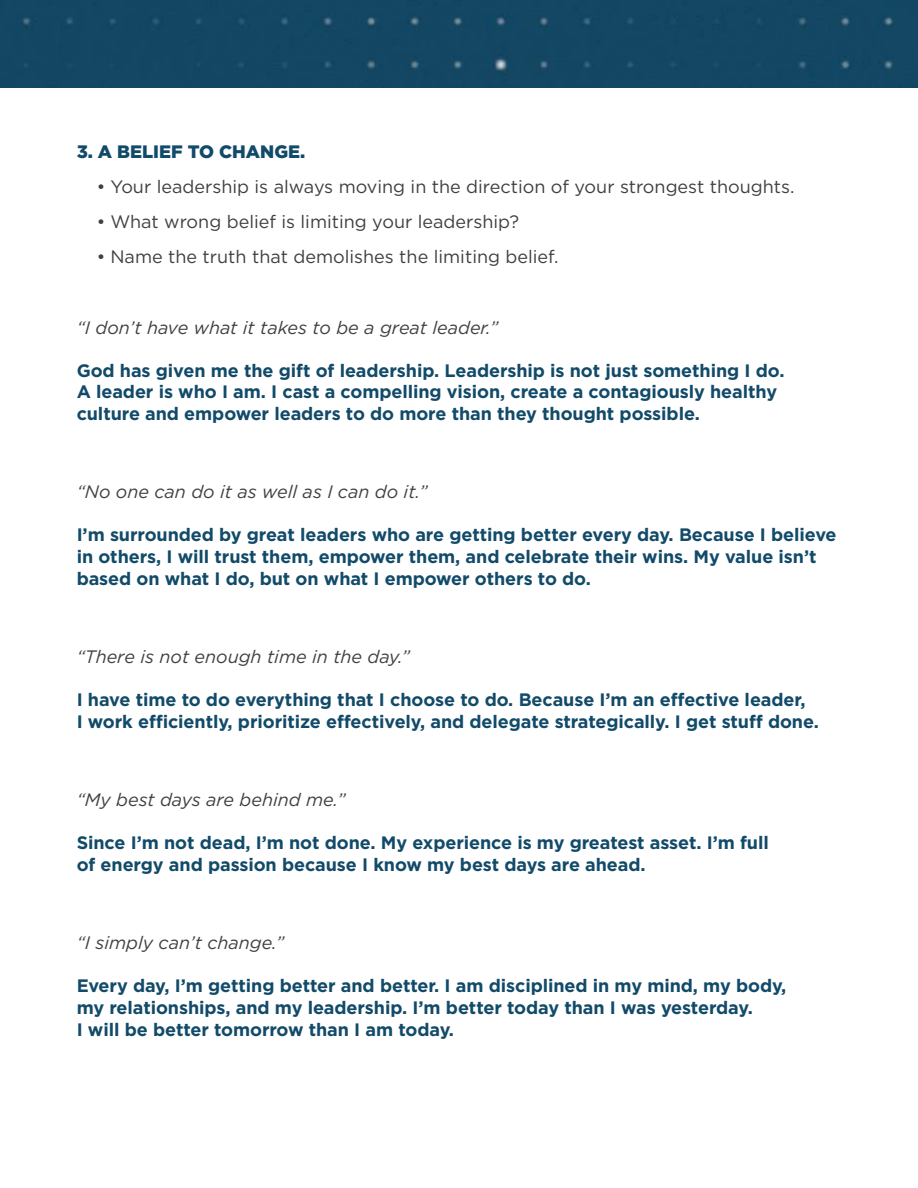
<style>
.page{position:relative;width:918px;height:1188px;background:#fff}
.page>*{position:absolute;margin:0;border:0;box-sizing:border-box;transform-origin:0 0}
.t1{font:700 18px/21.6px "Gotham";letter-spacing:-.005em;color:#124a69}
.t2{font:18px "Gotham";color:#404041}
.t3{font:italic 18px "Gotham";color:#404041}
.t4{font:900 18px "Gotham";color:#124a69}
</style>
<div class="page">
<div style="left:0;top:0;width:918px;height:87px;background:#144764"></div>
<p class="t4" style="left:77px;top:144px;width:230px">3. A BELIEF TO CHANGE.</p>
<p class="t2" style="left:97px;top:179px;width:699px">• Your leadership is always moving in the direction of your strongest thoughts.</p>
<p class="t2" style="left:97px;top:214px;width:424px">• What wrong belief is limiting your leadership?</p>
<p class="t2" style="left:97px;top:249px;width:463px">• Name the truth that demolishes the limiting belief.</p>
<p class="t3" style="left:77px;top:319px;width:423px">“I don’t have what it takes to be a great leader.”</p>
<p class="t1" style="left:77px;top:361px;width:709px">God has given me the gift of leadership. Leadership is not just something I do.<br>A leader is who I am. I cast a compelling vision, create a contagiously healthy culture and empower leaders to do more than they thought possible.</p>
<p class="t3" style="left:77px;top:484px;width:352px">“No one can do it as well as I can do it.”</p>
<p class="t1" style="left:77px;top:525px;width:761px">I’m surrounded by great leaders who are getting better every day. Because I believe in others, I will trust them, empower them, and celebrate their wins. My value isn’t based on what I do, but on what I empower others to do.</p>
<p class="t3" style="left:77px;top:649px;width:335px">“There is not enough time in the day.”</p>
<p class="t1" style="left:77px;top:689px;width:744px">I have time to do everything that I choose to do. Because I’m an effective leader,<br>I work efficiently, prioritize effectively, and delegate strategically. I get stuff done.</p>
<p class="t3" style="left:77px;top:792px;width:271px">“My best days are behind me.”</p>
<p class="t1" style="left:77px;top:833px;width:694px">Since I’m not dead, I’m not done. My experience is my greatest asset. I’m full of energy and passion because I know my best days are ahead.</p>
<p class="t3" style="left:77px;top:935px;width:209px">“I simply can’t change.”</p>
<p class="t1" style="left:77px;top:976px;width:711px">Every day, I’m getting better and better. I am disciplined in my mind, my body, my relationships, and my leadership. I’m better today than I was yesterday.<br>I will be better tomorrow than I am today.</p>
</div>
